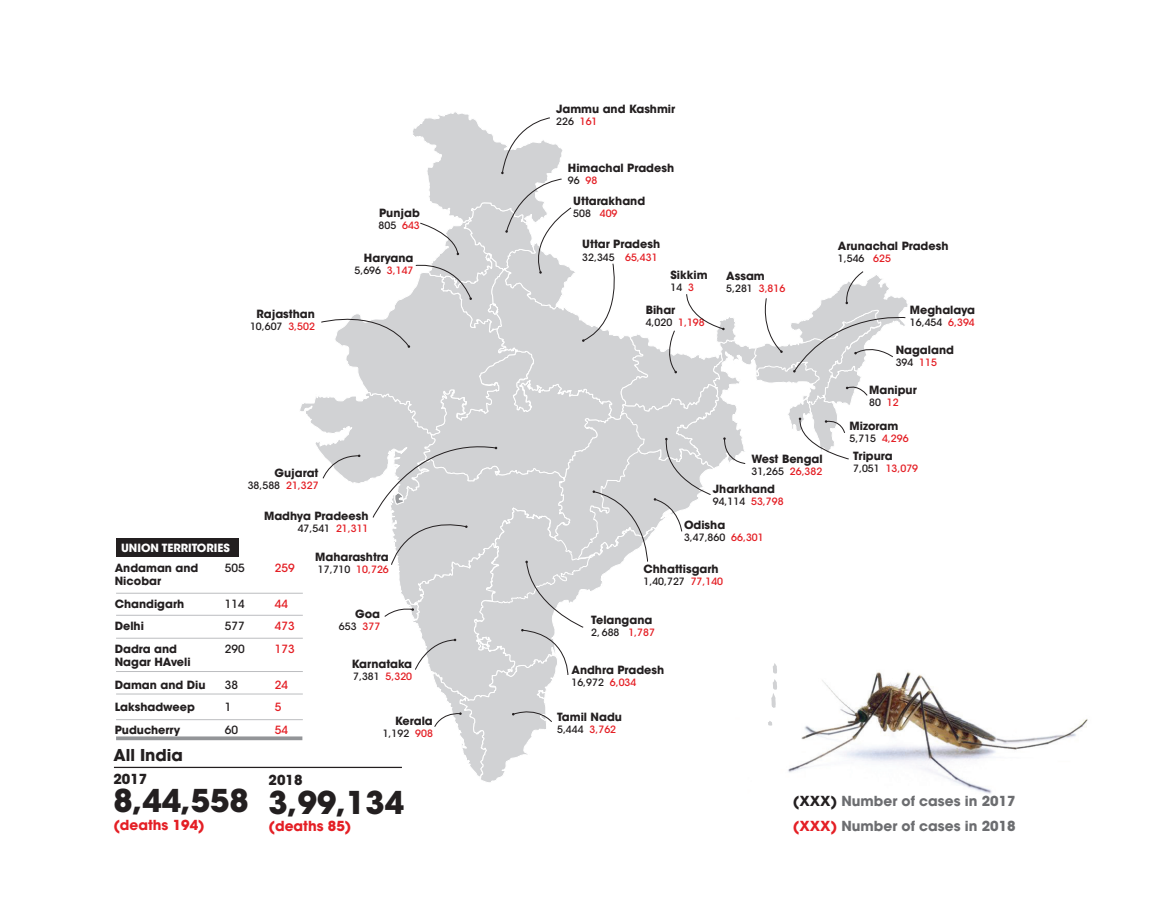
<style>
.page{position:relative;width:1170px;height:900px;background:#fff}
.page>*{position:absolute;margin:0;border:0;box-sizing:border-box;transform-origin:0 0}
.t1{font:700 31.25px "ITC Avant Garde Std";color:#231f20}
.t2{font:700 16.25px "ITC Avant Garde Std";color:#231f20}
.t3{font:700 13.75px/25px "ITC Avant Garde Std";color:#6c6d70}
.t4{font:700 13.75px "ITC Avant Garde Std";color:#e41f25}
.t5{font:700 13.75px "ITC Avant Garde Std";color:#231f20}
.t6{font:700 11.25px/22.5px "ITC Avant Garde Std";color:#231f20}
.t7{font:500 11.25px "ITC Avant Garde Std";color:#231f20}
.t8{font:500 11.25px "ITC Avant Garde Std";color:#e41f25}
.t9{font:700 11.25px "ITC Avant Garde Std";color:#fff}
.t10{font:500 10px "ITC Avant Garde Std";color:#231f20}
.t11{font:500 10px "ITC Avant Garde Std";color:#e41f25}
.s1{color:#e41f25}
.s2{color:#231f20}
</style>
<div class="page">
<img style="left:909px;top:672px;width:179px;height:122px">
<div style="left:116px;top:538px;width:123px;height:19px;background:#231f20"></div>
<svg style="left:299px;top:112px;width:610px;height:671px"></svg>
<hr style="left:116px;top:593px;width:187px;height:1px;background:#bcbdc0">
<hr style="left:116px;top:615px;width:187px;height:1px;background:#bcbdc0">
<hr style="left:116px;top:638px;width:187px;height:1px;background:#bcbdc0">
<hr style="left:116px;top:671px;width:187px;height:1px;background:#bcbdc0">
<hr style="left:116px;top:694px;width:187px;height:1px;background:#bcbdc0">
<hr style="left:116px;top:719px;width:187px;height:1px;background:#bcbdc0">
<svg style="left:116px;top:736px;width:186px;height:4px"></svg>
<hr style="left:114px;top:767px;width:288px;height:1px;background:#231f20">
<p class="t6" style="left:379px;top:202px;width:42px">Punjab</p>
<p class="t10" style="left:379px;top:219px;width:43px">805 <span class="s1">643</span></p>
<p class="t6" style="left:257px;top:302px;width:60px">Rajasthan</p>
<p class="t10" style="left:250px;top:320px;width:66px">10,607 <span class="s1">3,502</span></p>
<p class="t6" style="left:364px;top:247px;width:51px">Haryana</p>
<p class="t10" style="left:355px;top:264px;width:61px">5,696 <span class="s1">3,147</span></p>
<p class="t6" style="left:275px;top:462px;width:46px">Gujarat</p>
<p class="t10" style="left:248px;top:479px;width:72px">38,588 <span class="s1">21,327</span></p>
<p class="t6" style="left:264px;top:505px;width:106px">Madhya Pradeesh</p>
<p class="t10" style="left:298px;top:522px;width:72px">47,541 <span class="s1">21,311</span></p>
<p class="t6" style="left:315px;top:546px;width:75px">Maharashtra</p>
<p class="t10" style="left:318px;top:564px;width:72px">17,710 <span class="s1">10,726</span></p>
<p class="t9" style="left:121px;top:540px;width:110px">UNION TERRITORIES</p>
<p class="t6" style="left:115px;top:556px;width:85px">Andaman and</p>
<p class="t7" style="left:225px;top:561px;width:21px">505</p>
<p class="t8" style="left:275px;top:561px;width:21px">259</p>
<p class="t6" style="left:115px;top:570px;width:71px">Nicobar<br>Chandigarh</p>
<p class="t7" style="left:225px;top:597px;width:21px">114</p>
<p class="t8" style="left:275px;top:597px;width:15px">44</p>
<p class="t6" style="left:355px;top:603px;width:27px">Goa</p>
<p class="t10" style="left:339px;top:620px;width:43px">653 <span class="s1">377</span></p>
<p class="t6" style="left:352px;top:652px;width:62px">Karnataka</p>
<p class="t10" style="left:353px;top:670px;width:61px">7,381 <span class="s1">5,320</span></p>
<p class="t6" style="left:395px;top:710px;width:39px">Kerala</p>
<p class="t10" style="left:383px;top:727px;width:52px">1,192 <span class="s1">908</span></p>
<p class="t6" style="left:115px;top:615px;width:31px">Delhi</p>
<p class="t7" style="left:225px;top:619px;width:21px">577</p>
<p class="t8" style="left:275px;top:619px;width:21px">473</p>
<p class="t6" style="left:115px;top:637px;width:64px">Dadra and</p>
<p class="t7" style="left:225px;top:642px;width:21px">290</p>
<p class="t8" style="left:275px;top:642px;width:21px">173</p>
<p class="t6" style="left:115px;top:651px;width:92px">Nagar HAveli<br>Daman and Diu</p>
<p class="t7" style="left:225px;top:678px;width:15px">38</p>
<p class="t8" style="left:275px;top:678px;width:15px">24</p>
<p class="t6" style="left:115px;top:696px;width:82px">Lakshadweep</p>
<p class="t7" style="left:225px;top:700px;width:8px">1</p>
<p class="t8" style="left:275px;top:700px;width:8px">5</p>
<p class="t6" style="left:115px;top:718px;width:67px">Puducherry</p>
<p class="t7" style="left:225px;top:723px;width:15px">60</p>
<p class="t8" style="left:275px;top:723px;width:15px">54</p>
<h2 class="t2" style="left:113px;top:745px;width:71px">All India</h2>
<p class="t5" style="left:113px;top:770px;width:35px">2017</p>
<h1 class="t1" style="left:113px;top:781px;width:137px">8,44,558</h1>
<p class="t4" style="left:113px;top:816px;width:93px">(deaths 194)</p>
<p class="t5" style="left:269px;top:771px;width:35px">2018</p>
<h1 class="t1" style="left:269px;top:782px;width:137px">3,99,134</h1>
<p class="t4" style="left:269px;top:817px;width:84px">(deaths 85)</p>
<p class="t6" style="left:556px;top:97px;width:121px">Jammu and Kashmir</p>
<p class="t10" style="left:556px;top:115px;width:43px">226 <span class="s1">161</span></p>
<p class="t6" style="left:568px;top:157px;width:108px">Himachal Pradesh</p>
<p class="t10" style="left:568px;top:174px;width:31px">96 <span class="s1">98</span></p>
<p class="t6" style="left:573px;top:189px;width:73px">Uttarakhand</p>
<p class="t10" style="left:573px;top:207px;width:46px">508 <span class="s1">409</span></p>
<p class="t6" style="left:582px;top:232px;width:79px">Uttar Pradesh</p>
<p class="t10" style="left:582px;top:251px;width:77px">32,345 <span class="s1">65,431</span></p>
<p class="t6" style="left:671px;top:264px;width:39px">Sikkim</p>
<p class="t10" style="left:671px;top:281px;width:25px">14 <span class="s1">3</span></p>
<p class="t6" style="left:646px;top:298px;width:31px">Bihar</p>
<p class="t10" style="left:646px;top:316px;width:61px">4,020 <span class="s1">1,198</span></p>
<p class="t6" style="left:726px;top:265px;width:40px">Assam</p>
<p class="t10" style="left:726px;top:282px;width:61px">5,281 <span class="s1">3,816</span></p>
<p class="t6" style="left:752px;top:447px;width:73px">West Bengal</p>
<p class="t10" style="left:752px;top:465px;width:72px">31,265 <span class="s1">26,382</span></p>
<p class="t6" style="left:713px;top:478px;width:64px">Jharkhand</p>
<p class="t10" style="left:713px;top:495px;width:72px">94,114 <span class="s1">53,798</span></p>
<p class="t6" style="left:684px;top:514px;width:43px">Odisha</p>
<p class="t10" style="left:684px;top:531px;width:81px">3,47,860 <span class="s1">66,301</span></p>
<p class="t6" style="left:643px;top:558px;width:77px">Chhattisgarh</p>
<p class="t10" style="left:643px;top:575px;width:81px">1,40,727 <span class="s1">77,140</span></p>
<p class="t6" style="left:591px;top:608px;width:63px">Telangana</p>
<p class="t10" style="left:591px;top:626px;width:65px">2, 688 <span class="s1">1,787</span></p>
<p class="t6" style="left:572px;top:659px;width:94px">Andhra Pradesh</p>
<p class="t10" style="left:572px;top:676px;width:66px">16,972 <span class="s1">6,034</span></p>
<p class="t6" style="left:557px;top:705px;width:67px">Tamil Nadu</p>
<p class="t10" style="left:557px;top:723px;width:61px">5,444 <span class="s1">3,762</span></p>
<p class="t6" style="left:838px;top:234px;width:112px">Arunachal Pradesh</p>
<p class="t10" style="left:838px;top:252px;width:55px">1,546 <span class="s1">625</span></p>
<p class="t6" style="left:910px;top:298px;width:67px">Meghalaya</p>
<p class="t10" style="left:910px;top:316px;width:66px">16,454 <span class="s1">6,394</span></p>
<p class="t6" style="left:896px;top:339px;width:60px">Nagaland</p>
<p class="t10" style="left:896px;top:357px;width:43px">394 <span class="s1">115</span></p>
<p class="t6" style="left:869px;top:378px;width:49px">Manipur</p>
<p class="t10" style="left:869px;top:396px;width:31px">80 <span class="s1">12</span></p>
<p class="t6" style="left:850px;top:414px;width:50px">Mizoram</p>
<p class="t10" style="left:850px;top:432px;width:61px">5,715 <span class="s1">4,296</span></p>
<p class="t6" style="left:853px;top:445px;width:41px">Tripura</p>
<p class="t11" style="left:853px;top:462px;width:66px"><span class="s2">7,051</span> 13,079</p>
<p class="t3" style="left:793px;top:788px;width:224px"><span class="s2">(XXX)</span> Number of cases in 2017 <span class="s1">(XXX)</span> Number of cases in 2018</p>
</div>
